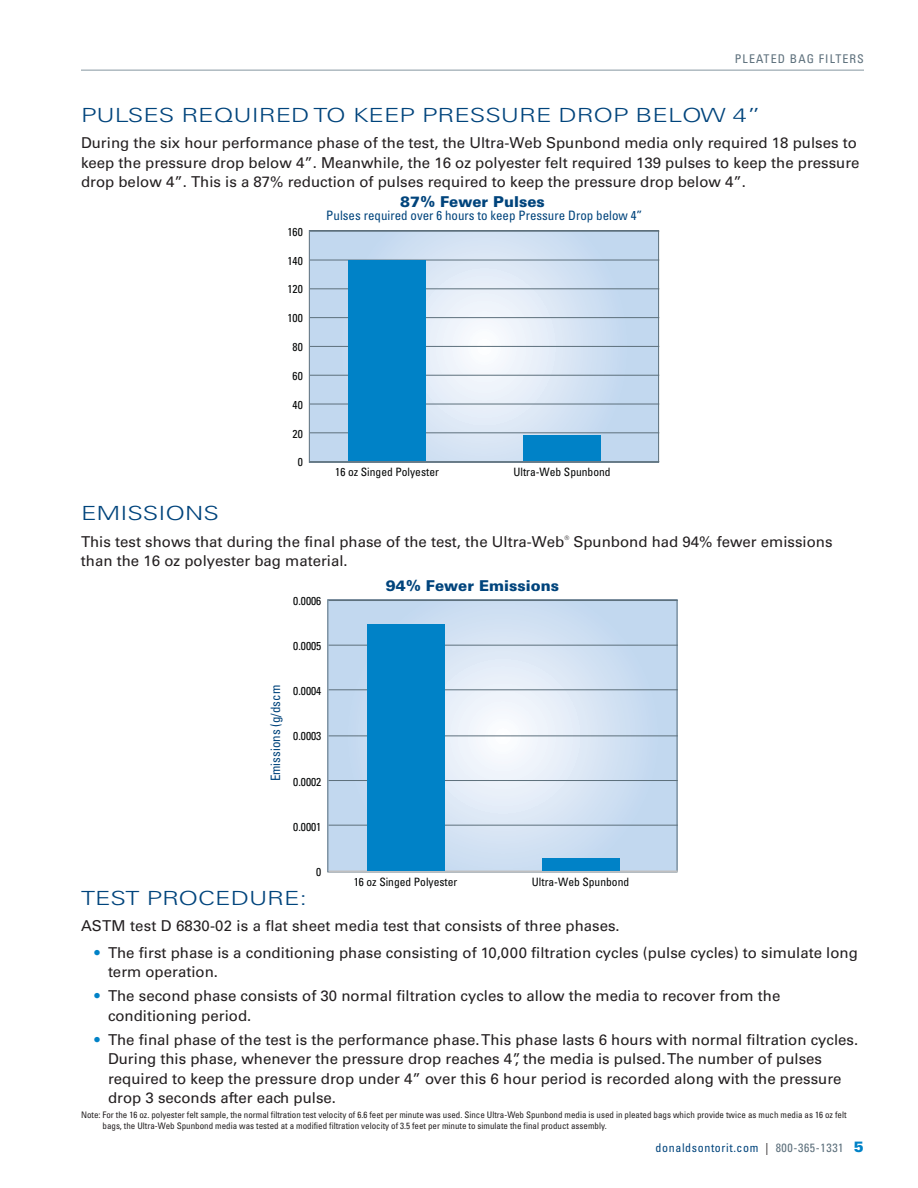
<style>
.page{position:relative;width:918px;height:1188px;background:#fff}
.page>*{position:absolute;margin:0;border:0;box-sizing:border-box;transform-origin:0 0}
.t1{font:300 19.5px "Univers LT Std";color:#00447c;scale:1.3 1}
.t2{font:15px/19.5px "Univers LT Std";color:#231f20}
.t3{font:900 15px "Univers LT Std";color:#00447c}
.t4{font:condensed 12.9px "Univers LT Std";color:#00447c}
.t5{font:condensed 12px "Univers LT Std";letter-spacing:.05em;color:#00447c}
.t6{font:condensed 12px "Univers LT Std";letter-spacing:.09em;color:#5d707c}
.t7{font:condensed 11.55px "Univers LT Std";color:#030505}
.t8{font:condensed 9px/10.5px "Univers LT Std";color:#231f20}
.t9{font:6px "Univers LT Std";color:#231f20}
.s1{color:#0082c7}
.s2{color:#231f20}
.s3{color:#5d707c}
.s4{font-weight:900;font-stretch:normal;font-size:15px;color:#0082c7}
</style>
<div class="page">
<hr style="left:81px;top:69px;width:783px;height:2px;background:#aeb9c0">
<svg style="left:311px;top:232px;width:346px;height:229px;background:#d3e1f2"></svg>
<hr style="left:310px;top:432px;width:349px;height:1px;background:#5d707c">
<hr style="left:310px;top:404px;width:349px;height:1px;background:#5d707c">
<hr style="left:310px;top:375px;width:349px;height:1px;background:#5d707c">
<hr style="left:310px;top:346px;width:349px;height:1px;background:#5d707c">
<hr style="left:310px;top:317px;width:349px;height:1px;background:#5d707c">
<hr style="left:310px;top:288px;width:349px;height:1px;background:#5d707c">
<hr style="left:310px;top:260px;width:349px;height:1px;background:#5d707c">
<hr style="left:310px;top:231px;width:349px;height:1px;background:#5d707c">
<hr style="left:310px;top:461px;width:349px;height:1px;background:#5d707c">
<div style="left:523px;top:435px;width:78px;height:26px;background:#0082c7"></div>
<div style="left:348px;top:261px;width:78px;height:200px;background:#0082c7"></div>
<svg style="left:329px;top:601px;width:346px;height:269px;background:#d1e1f2"></svg>
<hr style="left:329px;top:825px;width:349px;height:1px;background:#5d707c">
<hr style="left:329px;top:780px;width:349px;height:1px;background:#5d707c">
<hr style="left:329px;top:736px;width:349px;height:1px;background:#5d707c">
<hr style="left:329px;top:689px;width:349px;height:1px;background:#5d707c">
<hr style="left:329px;top:645px;width:349px;height:1px;background:#5d707c">
<hr style="left:329px;top:600px;width:349px;height:1px;background:#5d707c">
<hr style="left:329px;top:871px;width:349px;height:1px;background:#c1c1c1">
<div style="left:542px;top:858px;width:77px;height:13px;background:#0082c7"></div>
<div style="left:367px;top:624px;width:77px;height:247px;background:#0082c7"></div>
<p class="t6" style="left:735px;top:51px;width:131px">PLEATED BAG FILTERS</p>
<h1 class="t1" style="left:81px;top:103px;width:525px">PULSES REQUIRED TO KEEP PRESSURE DROP BELOW 4”</h1>
<p class="t2" style="left:81px;top:133px;width:780px">During the six hour performance phase of the test, the Ultra-Web Spunbond media only required 18 pulses to keep the pressure drop below 4”. Meanwhile, the 16 oz polyester felt required 139 pulses to keep the pressure drop below 4”. This is a 87% reduction of pulses required to keep the pressure drop below 4”.</p>
<p class="t3" style="left:400px;top:192px;width:146px">87% Fewer Pulses</p>
<p class="t7" style="left:288px;top:224px;width:17px">160</p>
<p class="t7" style="left:288px;top:253px;width:17px">140</p>
<p class="t7" style="left:288px;top:282px;width:17px">120</p>
<p class="t7" style="left:288px;top:311px;width:17px">100</p>
<p class="t7" style="left:293px;top:340px;width:12px">80</p>
<p class="t7" style="left:293px;top:368px;width:12px">60</p>
<p class="t7" style="left:293px;top:397px;width:12px">40</p>
<p class="t7" style="left:293px;top:426px;width:12px">20</p>
<p class="t7" style="left:298px;top:455px;width:7px">0</p>
<p class="t4" style="left:326px;top:207px;width:317px">Pulses required over 6 hours to keep Pressure Drop below 4”</p>
<p class="t7" style="left:335px;top:465px;width:105px">16 oz Singed Polyester</p>
<p class="t7" style="left:513px;top:465px;width:99px">Ultra-Web Spunbond</p>
<h1 class="t1" style="left:81px;top:502px;width:108px">EMISSIONS</h1>
<p class="t2" style="left:81px;top:532px;width:485px">This test shows that during the final phase of the test, the Ultra-Web</p>
<p class="t9" style="left:564px;top:534px;width:6px">®</p>
<p class="t2" style="left:573px;top:532px;width:261px">Spunbond had 94% fewer emissions</p>
<p class="t2" style="left:81px;top:551px;width:268px">than the 16 oz polyester bag material.</p>
<p class="t7" style="left:293px;top:593px;width:30px">0.0006</p>
<p class="t7" style="left:293px;top:639px;width:30px">0.0005</p>
<p class="t4" style="left:268px;top:781px;width:98px;rotate:-90deg">Emissions (g/dscm</p>
<p class="t7" style="left:293px;top:684px;width:30px">0.0004</p>
<p class="t7" style="left:293px;top:729px;width:30px">0.0003</p>
<p class="t7" style="left:293px;top:774px;width:30px">0.0002</p>
<p class="t7" style="left:293px;top:819px;width:30px">0.0001</p>
<p class="t7" style="left:316px;top:865px;width:7px">0</p>
<p class="t3" style="left:386px;top:577px;width:175px">94% Fewer Emissions</p>
<p class="t7" style="left:354px;top:874px;width:105px">16 oz Singed Polyester</p>
<p class="t7" style="left:532px;top:874px;width:99px">Ultra-Web Spunbond</p>
<h1 class="t1" style="left:81px;top:886px;width:175px">TEST PROCEDURE:</h1>
<p class="t2" style="left:81px;top:916px;width:540px">ASTM test D 6830-02 is a flat sheet media test that consists of three phases.</p>
<p class="t2" style="left:108px;top:943px;width:751px;text-indent:-14px"><span class="s1">•</span> The first phase is a conditioning phase consisting of 10,000 filtration cycles (pulse cycles) to simulate long term operation.</p>
<p class="t2" style="left:108px;top:986px;width:674px;text-indent:-14px"><span class="s1">•</span> The second phase consists of 30 normal filtration cycles to allow the media to recover from the conditioning period.</p>
<p class="t2" style="left:108px;top:1030px;width:752px;text-indent:-14px"><span class="s1">•</span> The final phase of the test is the performance phase. This phase lasts 6 hours with normal filtration cycles.<br>During this phase, whenever the pressure drop reaches 4”, the media is pulsed. The number of pulses required to keep the pressure drop under 4” over this 6 hour period is recorded along with the pressure drop 3 seconds after each pulse.</p>
<p class="t8" style="left:103px;top:1110px;width:746px;text-indent:-22px">Note: For the 16 oz. polyester felt sample, the normal filtration test velocity of 6.6 feet per minute was used. Since Ultra-Web Spunbond media is used in pleated bags which provide twice as much media as 16 oz felt bags, the Ultra-Web Spunbond media was tested at a modified filtration velocity of 3.5 feet per minute to simulate the final product assembly.</p>
<p class="t5" style="left:656px;top:1140px;width:210px">donaldsontorit.com <span class="s2">|</span> <span class="s3">800-365-1331</span> <span class="s4">5</span></p>
</div>
